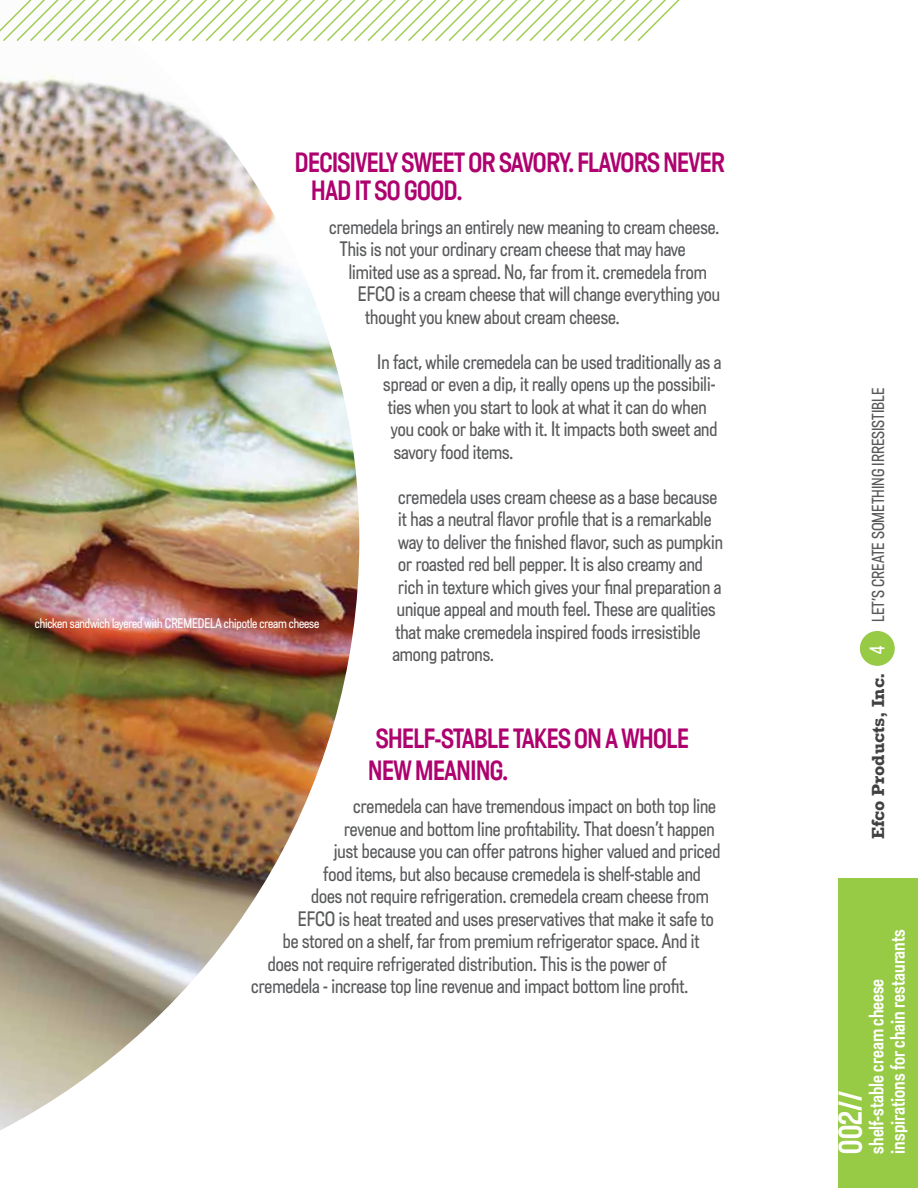
<style>
.page{position:relative;width:918px;height:1188px;background:#fff}
.page>*{position:absolute;margin:0;border:0;box-sizing:border-box;transform-origin:0 0}
.t1{font:500 28.5px "Vibration Cond";color:#fff}
.t2{font:500 24px/28.8px "Vibration Cond";letter-spacing:-.02em;color:#ae006e}
.t3{font:300 18px "Vibration Cond";color:#58595b}
.t4{font:500 18px/21.6px "Vibration Cond";color:#fff}
.t5{font:700 18px "Rockwell";color:#414042}
.t6{font:300 15px "Vibration Cond";color:#58595b}
.t7{font:300 12px "Vibration Cond";letter-spacing:-.01em;color:#fff}
.s1{font-family:"Vibration Cond";font-weight:300;color:#fff}
</style>
<div class="page">
<img style="left:0;top:74px;width:359px;height:1056px">
<div style="left:838px;top:879px;width:80px;height:309px;background:#97ca45"></div>
<svg style="left:0;top:0;width:680px;height:41px"></svg>
<div style="left:860px;top:631px;width:35px;height:35px;background:#97ca45;border-radius:50%"></div>
<h2 class="t2" style="left:311px;top:147px;width:415px;text-indent:-16px">DECISIVELY SWEET OR SAVORY. FLAVORS NEVER<br>HAD IT SO GOOD.</h2>
<p class="t3" style="left:329px;top:214px;width:391px">cremedela brings an entirely new meaning to cream cheese.</p>
<p class="t3" style="left:340px;top:237px;width:347px">This is not your ordinary cream cheese that may have</p>
<p class="t3" style="left:349px;top:259px;width:359px">limited use as a spread. No, far from it. cremedela from</p>
<p class="t3" style="left:358px;top:282px;width:364px">EFCO is a cream cheese that will change everything you</p>
<p class="t3" style="left:365px;top:304px;width:256px">thought you knew about cream cheese.</p>
<p class="t3" style="left:377px;top:349px;width:345px">In fact, while cremedela can be used traditionally as a</p>
<p class="t3" style="left:383px;top:372px;width:334px">spread or even a dip, it really opens up the possibili-</p>
<p class="t3" style="left:388px;top:394px;width:320px">ties when you start to look at what it can do when</p>
<p class="t3" style="left:391px;top:417px;width:328px">you cook or bake with it. It impacts both sweet and</p>
<p class="t3" style="left:394px;top:439px;width:121px">savory food items.</p>
<p class="t3" style="left:398px;top:484px;width:320px">cremedela uses cream cheese as a base because</p>
<p class="t3" style="left:398px;top:507px;width:315px">it has a neutral flavor profile that is a remarkable</p>
<p class="t3" style="left:398px;top:529px;width:326px">way to deliver the finished flavor, such as pumpkin</p>
<p class="t3" style="left:398px;top:552px;width:306px">or roasted red bell pepper. It is also creamy and</p>
<p class="t3" style="left:398px;top:574px;width:325px">rich in texture which gives your final preparation a</p>
<p class="t3" style="left:397px;top:597px;width:320px">unique appeal and mouth feel. These are qualities</p>
<p class="t3" style="left:395px;top:619px;width:307px">that make cremedela inspired foods irresistible</p>
<p class="t3" style="left:392px;top:642px;width:103px">among patrons.</p>
<p class="t7" style="left:35px;top:615px;width:286px">chicken sandwich layered with CREMEDELA chipotle cream cheese</p>
<h2 class="t2" style="left:368px;top:721px;width:322px;line-height:32.4px;text-indent:7px">SHELF-STABLE TAKES ON A WHOLE<br>NEW MEANING.</h2>
<p class="t3" style="left:353px;top:794px;width:364px">cremedela can have tremendous impact on both top line</p>
<p class="t3" style="left:344px;top:816px;width:372px">revenue and bottom line profitability. That doesn’t happen</p>
<p class="t3" style="left:334px;top:839px;width:388px">just because you can offer patrons higher valued and priced</p>
<p class="t3" style="left:323px;top:861px;width:379px">food items, but also because cremedela is shelf-stable and</p>
<p class="t3" style="left:311px;top:884px;width:399px">does not require refrigeration. cremedela cream cheese from</p>
<p class="t3" style="left:298px;top:906px;width:417px">EFCO is heat treated and uses preservatives that make it safe to</p>
<p class="t3" style="left:283px;top:929px;width:418px">be stored on a shelf, far from premium refrigerator space. And it</p>
<p class="t3" style="left:268px;top:951px;width:401px">does not require refrigerated distribution. This is the power of</p>
<p class="t3" style="left:251px;top:974px;width:439px">cremedela - increase top line revenue and impact bottom line profit.</p>
<p class="t6" style="left:868px;top:622px;width:236px;rotate:-90deg">LET’S CREATE SOMETHING IRRESISTIBLE</p>
<p class="t5" style="left:867px;top:839px;width:195px;rotate:-90deg">Efco Products, Inc. <span class="s1">4</span></p>
<p class="t4" style="left:865px;top:1154px;width:226px;rotate:-90deg">shelf-stable cream cheese inspirations for chain restaurants</p>
<h1 class="t1" style="left:831px;top:1154px;width:64px;rotate:-90deg">002//</h1>
</div>
